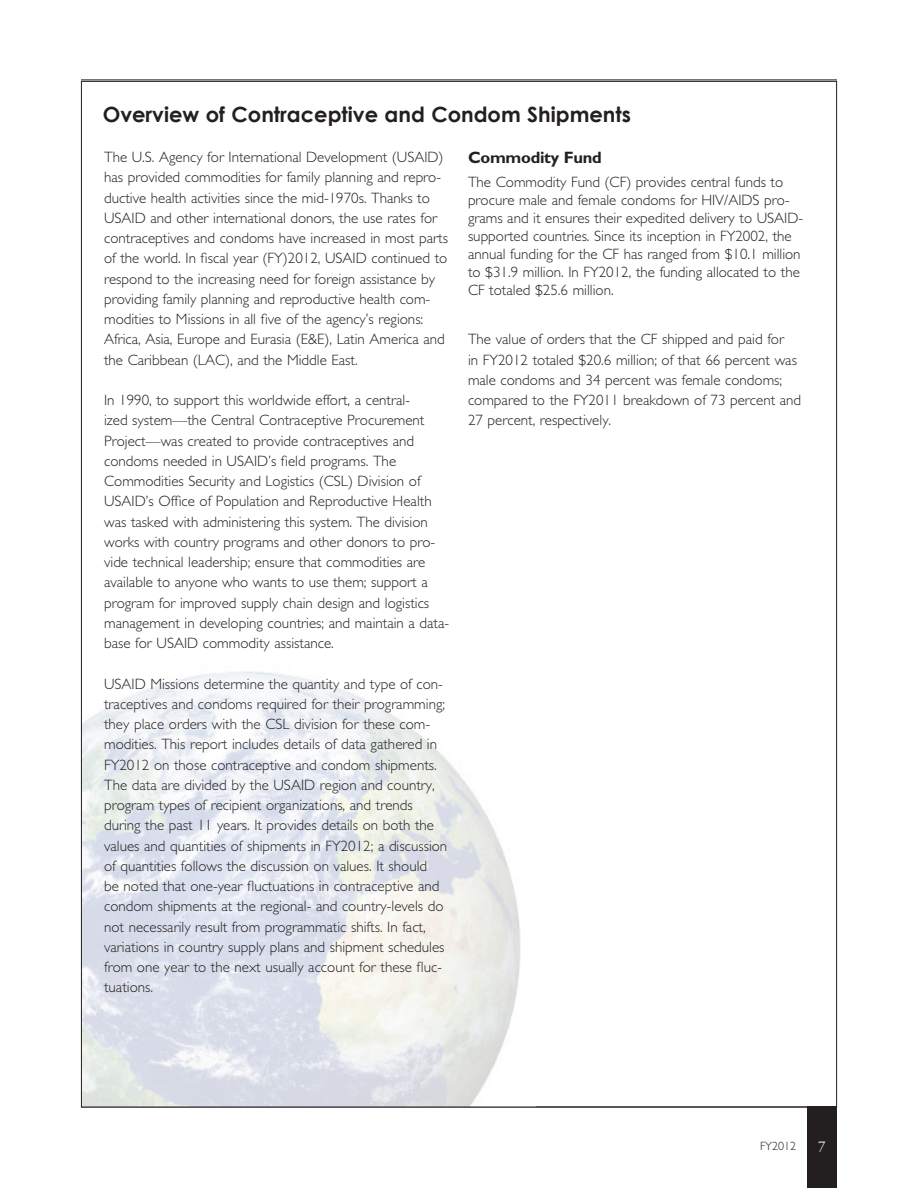
<style>
.page{position:relative;width:918px;height:1188px;background:#fff}
.page>*{position:absolute;margin:0;border:0;box-sizing:border-box;transform-origin:0 0}
.t1{font:700 21px "Century Gothic";color:#231f20}
.t2{font:700 16.5px "Gill Sans Std";letter-spacing:-.015em;color:#231f20}
.t3{font:300 15px/20.2px "Gill Sans Std";color:#231f20}
.t4{font:15px "Adobe Garamond";color:#fff}
.t5{font:300 12px "Gill Sans Std";color:#231f20}
</style>
<div class="page">
<hr style="left:81px;top:80px;width:756px;height:1px;background:#231f20">
<hr style="left:81px;top:1107px;width:756px;height:1px;background:#231f20">
<img style="left:83px;top:671px;width:438px;height:434px">
<div style="left:807px;top:1107px;width:30px;height:81px;background:#231f20"></div>
<h1 class="t1" style="left:103px;top:99px;width:530px">Overview of Contraceptive and Condom Shipments</h1>
<p class="t3" style="left:104px;top:147px;width:346px">The U.S. Agency for International Development (USAID) has provided commodities for family planning and repro&shy;ductive health activities since the mid-1970s. Thanks to USAID and other international donors, the use rates for contraceptives and condoms have increased in most parts of the world. In fiscal year (FY)2012, USAID continued to respond to the increasing need for foreign assistance by providing family planning and reproductive health com&shy;modities to Missions in all five of the agency’s regions:<br>Africa, Asia, Europe and Eurasia (E&amp;E), Latin America and the Caribbean (LAC), and the Middle East.</p>
<p class="t3" style="left:104px;top:390px;width:347px">In 1990, to support this worldwide effort, a central-<br>ized system—the Central Contraceptive Procurement Project—was created to provide contraceptives and condoms needed in USAID’s field programs. The Commodities Security and Logistics (CSL) Division of USAID’s Office of Population and Reproductive Health was tasked with administering this system. The division works with country programs and other donors to pro&shy;vide technical leadership; ensure that commodities are available to anyone who wants to use them; support a program for improved supply chain design and logistics management in developing countries; and maintain a data&shy;base for USAID commodity assistance.</p>
<p class="t3" style="left:104px;top:674px;width:345px">USAID Missions determine the quantity and type of con&shy;traceptives and condoms required for their programming; they place orders with the CSL division for these com&shy;modities. This report includes details of data gathered in FY2012 on those contraceptive and condom shipments.<br>The data are divided by the USAID region and country, program types of recipient organizations, and trends during the past 11 years. It provides details on both the values and quantities of shipments in FY2012; a discussion of quantities follows the discussion on values. It should<br>be noted that one-year fluctuations in contraceptive and condom shipments at the regional- and country-levels do not necessarily result from programmatic shifts. In fact, variations in country supply plans and shipment schedules from one year to the next usually account for these fluc&shy;tuations.</p>
<p class="t2" style="left:468px;top:148px;width:135px">Commodity Fund</p>
<p class="t3" style="left:468px;top:173px;width:337px;line-height:18px">The Commodity Fund (CF) provides central funds to procure male and female condoms for HIV/AIDS pro&shy;grams and it ensures their expedited delivery to USAID&shy;supported countries. Since its inception in FY2002, the annual funding for the CF has ranged from $10.1 million to $31.9 million. In FY2012, the funding allocated to the CF totaled $25.6 million.</p>
<p class="t3" style="left:468px;top:329px;width:335px">The value of orders that the CF shipped and paid for<br>in FY2012 totaled $20.6 million; of that 66 percent was male condoms and 34 percent was female condoms; compared to the FY2011 breakdown of 73 percent and 27 percent, respectively.</p>
<p class="t5" style="left:760px;top:1139px;width:38px">FY2012</p>
<p class="t4" style="left:818px;top:1138px;width:9px">7</p>
</div>
